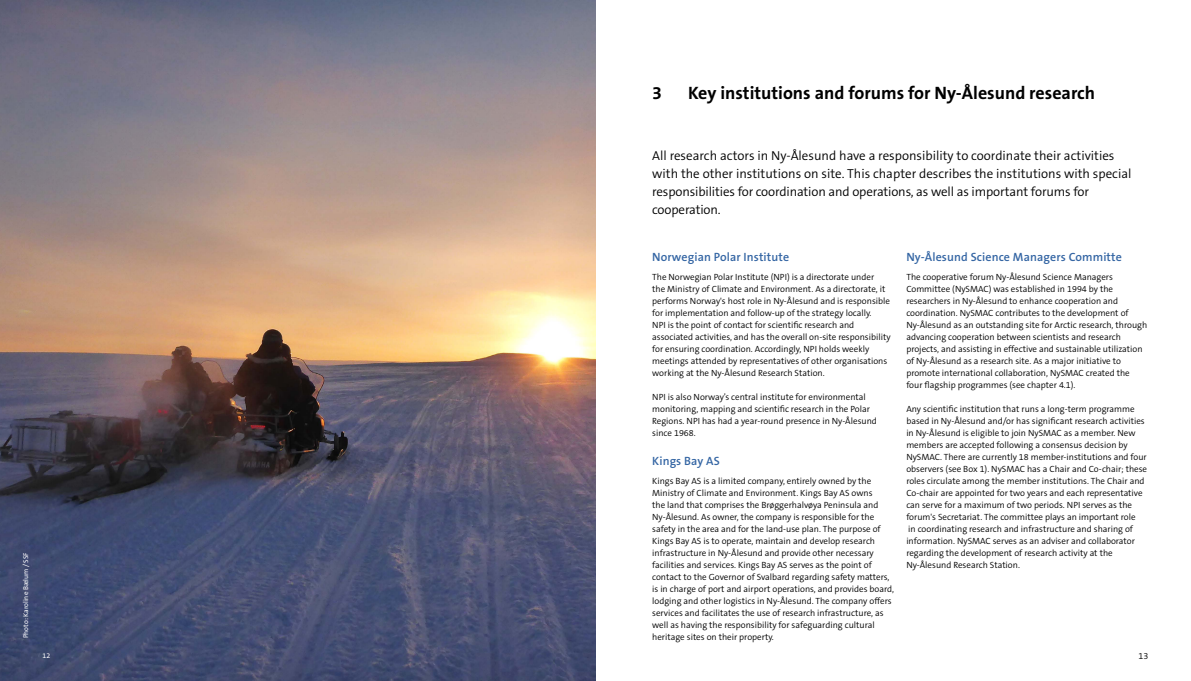
<style>
.page{position:relative;width:1191px;height:681px;background:#fff}
.page>*{position:absolute;margin:0;border:0;box-sizing:border-box;transform-origin:0 0}
.t1{font:700 18px "The Sans B7";color:#000}
.t2{font:300 13px/18px "The Sans B4";color:#000}
.t3{font:600 12px "The Sans B6";letter-spacing:.01em;color:#3566a4}
.t4{font:300 9px/12px "The Sans B4";color:#000}
.t5{font:7px "The Sans B5 Plain";color:#fff}
</style>
<div class="page">
<img style="left:0;top:0;width:595px;height:680px">
<h1 class="t1" style="left:652px;top:83px;width:11px">3</h1>
<h1 class="t1" style="left:688px;top:83px;width:408px">Key institutions and forums for Ny-Ålesund research</h1>
<p class="t5" style="left:22px;top:638px;width:88px;rotate:-90deg">Photo: Karoline Bælum / SSF</p>
<p class="t2" style="left:652px;top:147px;width:481px">All research actors in Ny-Ålesund have a responsibility to coordinate their activities with the other institutions on site. This chapter describes the institutions with special responsibilities for coordination and operations, as well as important forums for cooperation.</p>
<h3 class="t3" style="left:652px;top:250px;width:138px">Norwegian Polar Institute</h3>
<p class="t4" style="left:652px;top:271px;width:240px">The Norwegian Polar Institute (NPI) is a directorate under<br>the Ministry of Climate and Environment. As a directorate, it performs Norway's host role in Ny-Ålesund and is responsible for implementation and follow-up of the strategy locally.<br>NPI is the point of contact for scientific research and associated activities, and has the overall on-site responsibility for ensuring coordination. Accordingly, NPI holds weekly meetings attended by representatives of other organisations working at the Ny-Ålesund Research Station.</p>
<p class="t4" style="left:652px;top:391px;width:226px">NPI is also Norway’s central institute for environmental monitoring, mapping and scientific research in the Polar Regions. NPI has had a year-round presence in Ny-Ålesund since 1968.</p>
<h3 class="t3" style="left:652px;top:454px;width:69px">Kings Bay AS</h3>
<p class="t4" style="left:652px;top:475px;width:243px">Kings Bay AS is a limited company, entirely owned by the Ministry of Climate and Environment. Kings Bay AS owns<br>the land that comprises the Brøggerhalvøya Peninsula and Ny-Ålesund. As owner, the company is responsible for the safety in the area and for the land-use plan. The purpose of Kings Bay AS is to operate, maintain and develop research infrastructure in Ny-Ålesund and provide other necessary facilities and services. Kings Bay AS serves as the point of contact to the Governor of Svalbard regarding safety matters, is in charge of port and airport operations, and provides board, lodging and other logistics in Ny-Ålesund. The company offers services and facilitates the use of research infrastructure, as well as having the responsibility for safeguarding cultural heritage sites on their property.</p>
<h3 class="t3" style="left:906px;top:250px;width:217px">Ny-Ålesund Science Managers Committe</h3>
<p class="t4" style="left:906px;top:271px;width:242px">The cooperative forum Ny-Ålesund Science Managers Committee (NySMAC) was established in 1994 by the researchers in Ny-Ålesund to enhance cooperation and coordination. NySMAC contributes to the development of Ny-Ålesund as an outstanding site for Arctic research, through advancing cooperation between scientists and research projects, and assisting in effective and sustainable utilization of Ny-Ålesund as a research site. As a major initiative to promote international collaboration, NySMAC created the four flagship programmes (see chapter 4.1).</p>
<p class="t4" style="left:906px;top:403px;width:242px">Any scientific institution that runs a long-term programme based in Ny-Ålesund and/or has significant research activities in Ny-Ålesund is eligible to join NySMAC as a member. New members are accepted following a consensus decision by NySMAC. There are currently 18 member-institutions and four observers (see Box 1). NySMAC has a Chair and Co-chair; these roles circulate among the member institutions. The Chair and Co-chair are appointed for two years and each representative can serve for a maximum of two periods. NPI serves as the forum's Secretariat. The committee plays an important role<br>in coordinating research and infrastructure and sharing of information. NySMAC serves as an adviser and collaborator regarding the development of research activity at the Ny-Ålesund Research Station.</p>
<p class="t5" style="left:43px;top:651px;width:9px">12</p>
<p class="t4" style="left:1138px;top:650px;width:11px">13</p>
</div>
